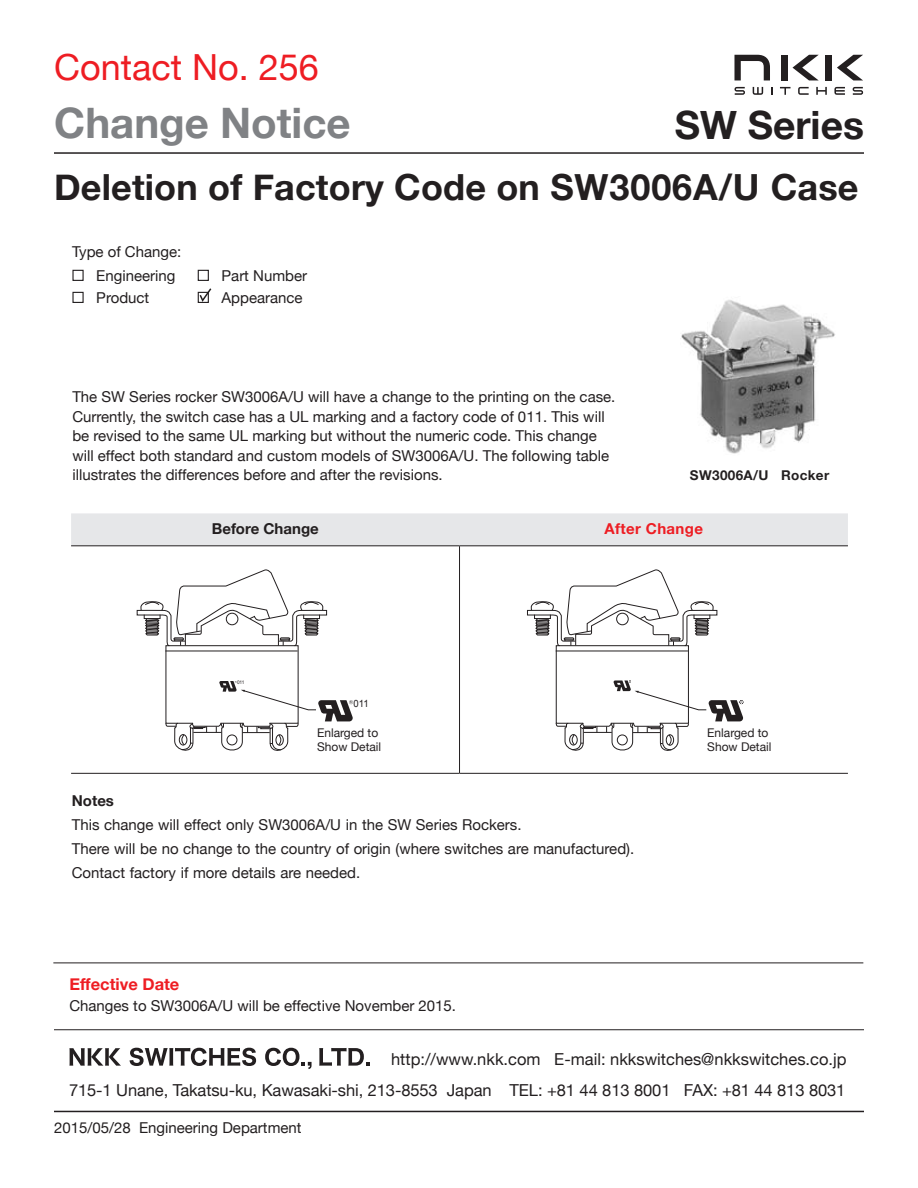
<style>
.page{position:relative;width:918px;height:1188px;background:#fff}
.page>*{position:absolute;margin:0;border:0;box-sizing:border-box;transform-origin:0 0}
.t1{font:700 42px "Helvetica Neue";color:#808285}
.t2{font:700 39px "Helvetica Neue";color:#231f20}
.t3{font:700 36px "Helvetica Neue";letter-spacing:.005em;color:#231f20}
.t4{font:36px "Helvetica Neue";color:#ee1d23}
.t5{font:16.5px "Helvetica Neue";letter-spacing:-.005em;color:#231f20}
.t6{font:700 16.5px "Helvetica Neue";color:#ee1d23}
.t7{font:15px/19.5px "Helvetica Neue";color:#231f20}
.t8{font:700 15px "Helvetica Neue";color:#231f20}
.t9{font:700 15px "Helvetica Neue";letter-spacing:.025em;color:#ee1d23}
.t10{font:700 13.5px "Helvetica Neue";letter-spacing:.025em;color:#231f20}
.t11{font:12px/13.5px "Helvetica Neue";color:#231f20}
.t12{font:10.05px "Arial";color:#231f20;scale:.95 1}
.t13{font:4.95px "Arial";color:#231f20;scale:.95 1}
</style>
<div class="page">
<hr style="left:54px;top:1111px;width:810px;height:1px;background:#231f20">
<hr style="left:54px;top:1029px;width:810px;height:1px;background:#231f20">
<svg style="left:69px;top:1048px;width:52px;height:18px"></svg>
<svg style="left:130px;top:1048px;width:126px;height:18px"></svg>
<svg style="left:265px;top:1048px;width:47px;height:21px"></svg>
<svg style="left:319px;top:1048px;width:51px;height:18px"></svg>
<hr style="left:54px;top:152px;width:810px;height:2px;background:#231f20">
<svg style="left:734px;top:55px;width:36px;height:25px"></svg>
<div style="left:826px;top:55px;width:6px;height:25px;background:#231f20"></div>
<div style="left:781px;top:55px;width:7px;height:25px;background:#231f20"></div>
<svg style="left:793px;top:55px;width:26px;height:25px"></svg>
<svg style="left:837px;top:55px;width:26px;height:25px"></svg>
<svg style="left:735px;top:87px;width:10px;height:8px"></svg>
<svg style="left:853px;top:87px;width:10px;height:8px"></svg>
<svg style="left:816px;top:87px;width:11px;height:8px"></svg>
<svg style="left:834px;top:87px;width:11px;height:8px"></svg>
<svg style="left:798px;top:87px;width:11px;height:8px"></svg>
<svg style="left:780px;top:87px;width:10px;height:8px"></svg>
<svg style="left:753px;top:87px;width:10px;height:8px"></svg>
<div style="left:72px;top:270px;width:12px;height:11px;border:1px solid #231f20"></div>
<div style="left:72px;top:292px;width:12px;height:11px;border:1px solid #231f20"></div>
<div style="left:198px;top:270px;width:11px;height:11px;border:1px solid #231f20"></div>
<hr style="left:53px;top:963px;width:810px;height:1px;background:#231f20">
<svg style="left:198px;top:288px;width:14px;height:15px"></svg>
<div style="left:71px;top:513px;width:777px;height:32px;background:#e6e7e9"></div>
<hr style="left:459px;top:546px;width:1px;height:227px;background:#231f20">
<hr style="left:71px;top:773px;width:389px;height:1px;background:#231f20">
<hr style="left:460px;top:773px;width:388px;height:1px;background:#231f20">
<hr style="left:71px;top:545px;width:389px;height:1px;background:#231f20">
<hr style="left:460px;top:545px;width:388px;height:1px;background:#231f20">
<svg style="left:527px;top:569px;width:216px;height:182px"></svg>
<svg style="left:136px;top:569px;width:217px;height:182px"></svg>
<img style="left:681px;top:300px;width:154px;height:154px">
<p class="t4" style="left:54px;top:45px;width:266px">Contact No. 256</p>
<p class="t1" style="left:54px;top:97px;width:298px">Change Notice</p>
<p class="t2" style="left:675px;top:101px;width:191px">SW Series</p>
<p class="t3" style="left:54px;top:165px;width:806px">Deletion of Factory Code on SW3006A/U Case</p>
<p class="t7" style="left:72px;top:241px;width:111px">Type of Change:</p>
<p class="t7" style="left:96px;top:266px;width:81px">Engineering</p>
<p class="t7" style="left:96px;top:288px;width:55px">Product</p>
<p class="t7" style="left:222px;top:266px;width:87px">Part Number</p>
<p class="t7" style="left:222px;top:288px;width:83px">Appearance</p>
<p class="t7" style="left:72px;top:387px;width:545px">The SW Series rocker SW3006A/U will have a change to the printing on the case.<br>Currently, the switch case has a UL marking and a factory code of 011. This will be revised to the same UL marking but without the numeric code. This change will effect both standard and custom models of SW3006A/U. The following table illustrates the differences before and after the revisions.</p>
<p class="t10" style="left:690px;top:467px;width:141px">SW3006A/U Rocker</p>
<p class="t8" style="left:212px;top:519px;width:108px">Before Change</p>
<p class="t9" style="left:604px;top:519px;width:100px">After Change</p>
<p class="t13" style="left:237px;top:679px;width:9px">011</p>
<p class="t12" style="left:354px;top:697px;width:17px">011</p>
<p class="t11" style="left:317px;top:726px;width:66px">Enlarged to<br>Show Detail</p>
<p class="t8" style="left:72px;top:791px;width:44px">Notes</p>
<p class="t7" style="left:72px;top:812px;width:564px;line-height:24px">This change will effect only SW3006A/U in the SW Series Rockers.<br>There will be no change to the country of origin (where switches are manufactured).<br>Contact factory if more details are needed.</p>
<p class="t6" style="left:69px;top:974px;width:112px">Effective Date</p>
<p class="t7" style="left:69px;top:996px;width:388px">Changes to SW3006A/U will be effective November 2015.</p>
<p class="t11" style="left:707px;top:726px;width:66px">Enlarged to<br>Show Detail</p>
<p class="t5" style="left:391px;top:1050px;width:457px">http://www.nkk.com E-mail: nkkswitches@nkkswitches.co.jp</p>
<p class="t5" style="left:69px;top:1080px;width:778px">715-1 Unane, Takatsu-ku, Kawasaki-shi, 213-8553 Japan TEL: +81 44 813 8001 FAX: +81 44 813 8031</p>
<p class="t7" style="left:54px;top:1118px;width:249px">2015/05/28 Engineering Department</p>
</div>
